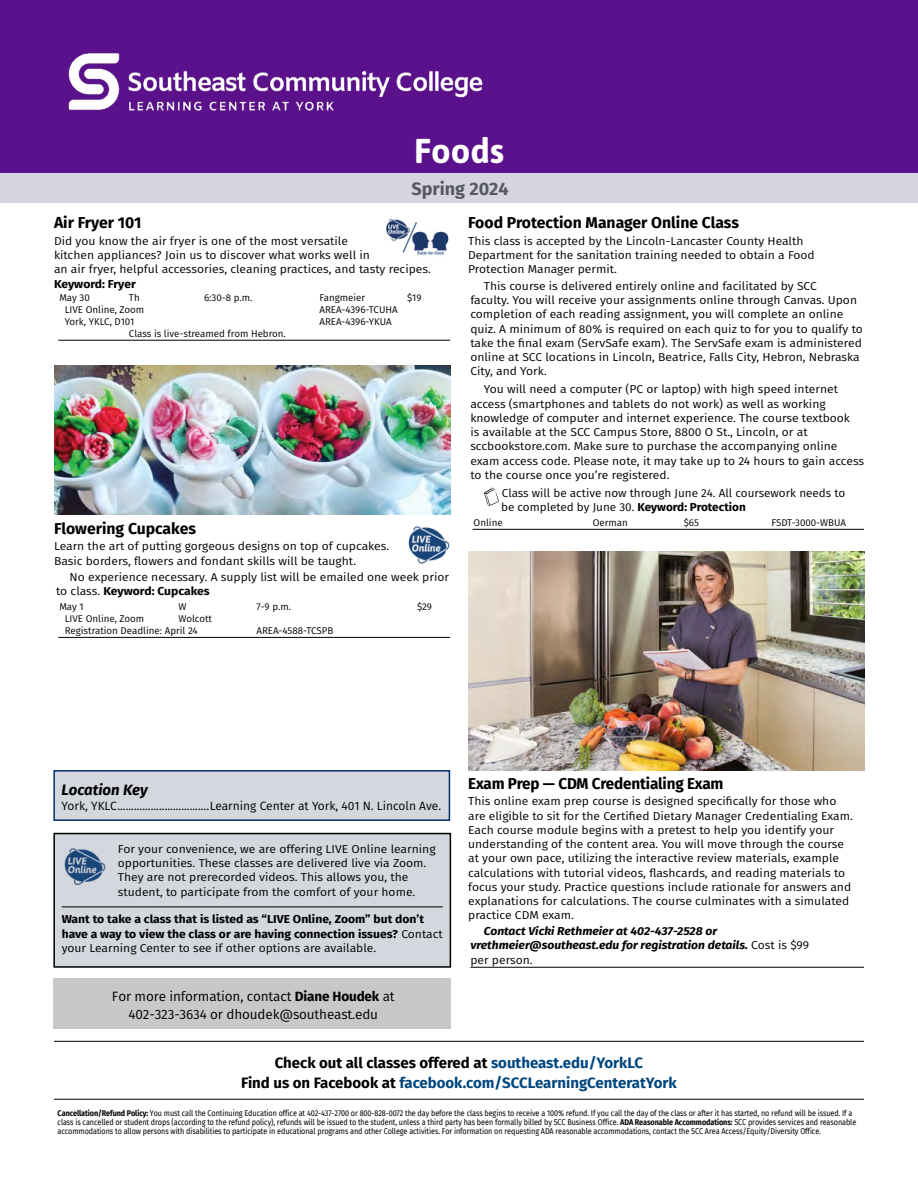
<style>
.page{position:relative;width:918px;height:1188px;background:#fff}
.page>*{position:absolute;margin:0;border:0;box-sizing:border-box;transform-origin:0 0}
.t1{font:700 34.5px "Asap";color:#fff}
.t2{font:700 18px "Fira Sans";color:#565a5f}
.t3{font:700 15.75px "Fira Sans";letter-spacing:-.01em;color:#000}
.t4{font:700 15px "Fira Sans";color:#00467e}
.t5{font:700 15px "Fira Sans";color:#000}
.IOC_Town{font:italic 700 15px "Fira Sans";color:#000}
.t6{font:13.5px/18px "Fira Sans";letter-spacing:-.01em;color:#000;text-align:center}
.IOC_Location{font:12px "Fira Sans";color:#000}
.class_description{font:11.55px/14.2px "Fira Sans";color:#000;scale:1.06 1}
.class_details{font:11.55px/14.2px "Fira Sans";color:#000;scale:1.06 1}
.class_description-2{font:700 11.55px/14.2px "Fira Sans";color:#000;scale:1.06 1}
.class_details_w__lin{font:italic 700 11.55px/14.2px "Fira Sans";color:#000;scale:1.06 1}
.class_details-2{font:11.55px/14.2px "Fira Sans";color:#000}
.logistics_multi_sec{font:9.75px "Fira Sans";color:#000}
.logistics{font:9.75px/12px "Fira Sans";color:#000}
.t7{font:8.25px/9px "Fira Sans";letter-spacing:-.01em;color:#000;scale:.88 1}
.s1{font-weight:700}
.s2{font-weight:400}
.s3{font-weight:400;font-style:normal}
.s4{color:#00467e}
.s5{color:#000}
</style>
<div class="page">
<div style="left:0;top:0;width:918px;height:173px;background:#5b118b"></div>
<div style="left:0;top:173px;width:918px;height:30px;background:#d7d4e1"></div>
<hr style="left:58px;top:340px;width:392px;height:1px;background:#000">
<hr style="left:58px;top:637px;width:392px;height:1px;background:#000">
<hr style="left:473px;top:529px;width:391px;height:1px;background:#000">
<hr style="left:470px;top:967px;width:394px;height:1px;background:#000">
<svg style="left:484px;top:487px;width:15px;height:19px"></svg>
<img style="left:386px;top:219px;width:63px;height:36px">
<img style="left:408px;top:526px;width:42px;height:38px">
<div style="left:53px;top:978px;width:398px;height:51px;background:#c7c8ca"></div>
<img style="left:68px;top:53px;width:415px;height:58px">
<div style="left:54px;top:771px;width:395px;height:49px;background:#d4d7de"></div>
<div style="left:53px;top:770px;width:397px;height:51px;border:2px solid #002f6e"></div>
<div style="left:54px;top:834px;width:396px;height:133px;background:#d4d7de"></div>
<hr style="left:62px;top:907px;width:381px;height:1px;background:#000">
<div style="left:53px;top:833px;width:398px;height:135px;border:2px solid #000"></div>
<img style="left:64px;top:848px;width:42px;height:37px">
<hr style="left:54px;top:1041px;width:810px;height:1px;background:#000">
<hr style="left:54px;top:1099px;width:810px;height:1px;background:#000">
<img style="left:54px;top:365px;width:396px;height:149px">
<img style="left:468px;top:552px;width:397px;height:218px">
<p class="t1" style="left:414px;top:126px;width:92px">Foods</p>
<p class="t2" style="left:411px;top:173px;width:99px">Spring 2024</p>
<p class="t3" style="left:54px;top:210px;width:89px">Air Fryer 101</p>
<p class="class_description" style="left:54px;top:233px;width:357px">Did you know the air fryer is one of the most versatile<br>kitchen appliances? Join us to discover what works well in<br>an air fryer, helpful accessories, cleaning practices, and tasty recipes.<br><span class="s1">Keyword: Fryer</span></p>
<p class="logistics_multi_sec" style="left:59px;top:290px;width:32px">May 30</p>
<p class="logistics_multi_sec" style="left:129px;top:290px;width:12px">Th</p>
<p class="logistics_multi_sec" style="left:204px;top:290px;width:50px">6:30-8 p.m.</p>
<p class="logistics_multi_sec" style="left:320px;top:290px;width:47px">Fangmeier</p>
<p class="logistics_multi_sec" style="left:407px;top:290px;width:16px">$19</p>
<p class="logistics_multi_sec" style="left:65px;top:302px;width:81px">LIVE Online, Zoom</p>
<p class="logistics_multi_sec" style="left:320px;top:302px;width:80px">AREA-4396-TCUHA</p>
<p class="logistics_multi_sec" style="left:65px;top:314px;width:71px">York, YKLC, D101</p>
<p class="logistics_multi_sec" style="left:320px;top:314px;width:74px">AREA-4396-YKUA</p>
<p class="logistics_multi_sec" style="left:129px;top:326px;width:158px">Class is live-streamed from Hebron.</p>
<p class="t3" style="left:54px;top:515px;width:144px">Flowering Cupcakes</p>
<p class="class_description" style="left:54px;top:539px;width:318px">Learn the art of putting gorgeous designs on top of cupcakes.<br>Basic borders, flowers and fondant skills will be taught.</p>
<p class="class_details" style="left:56px;top:570px;width:372px;text-indent:14px">No experience necessary. A supply list will be emailed one week prior to class. <span class="s1">Keyword: Cupcakes</span></p>
<p class="logistics" style="left:59px;top:600px;width:26px">May 1</p>
<p class="logistics" style="left:179px;top:600px;width:10px">W</p>
<p class="logistics" style="left:257px;top:600px;width:36px">7-9 p.m.</p>
<p class="logistics" style="left:417px;top:600px;width:16px">$29</p>
<p class="logistics" style="left:65px;top:612px;width:81px">LIVE Online, Zoom</p>
<p class="logistics" style="left:65px;top:612px;width:149px;text-indent:114px">Wolcott<br>Registration Deadline: April 24</p>
<p class="logistics" style="left:256px;top:624px;width:79px">AREA-4588-TCSPB</p>
<p class="t3" style="left:468px;top:210px;width:272px">Food Protection Manager Online Class</p>
<p class="class_description" style="left:468px;top:233px;width:329px">This class is accepted by the Lincoln-Lancaster County Health<br>Department for the sanitation training needed to obtain a Food<br>Protection Manager permit.</p>
<p class="class_details" style="left:470px;top:278px;width:372px;text-indent:14px">This course is delivered entirely online and facilitated by SCC<br>faculty. You will receive your assignments online through Canvas. Upon completion of each reading assignment, you will complete an online quiz. A minimum of 80% is required on each quiz to for you to qualify to take the final exam (ServSafe exam). The ServSafe exam is administered online at SCC locations in Lincoln, Beatrice, Falls City, Hebron, Nebraska City, and York.</p>
<p class="class_details" style="left:470px;top:382px;width:373px;text-indent:14px">You will need a computer (PC or laptop) with high speed internet access (smartphones and tablets do not work) as well as working knowledge of computer and internet experience. The course textbook<br>is available at the SCC Campus Store, 8800 O St., Lincoln, or at sccbookstore.com. Make sure to purchase the accompanying online exam access code. Please note, it may take up to 24 hours to gain access to the course once you’re registered.</p>
<p class="class_details-2" style="left:501px;top:485px;width:346px">Class will be active now through June 24. All coursework needs to be completed by June 30. <span class="s1">Keyword: Protection</span></p>
<p class="logistics" style="left:474px;top:516px;width:31px">Online</p>
<p class="logistics" style="left:593px;top:516px;width:37px">Oerman</p>
<p class="logistics" style="left:684px;top:516px;width:17px">$65</p>
<p class="logistics" style="left:771px;top:516px;width:76px">FSDT-3000-WBUA</p>
<p class="IOC_Town" style="left:62px;top:777px;width:88px">Location Key</p>
<p class="IOC_Location" style="left:62px;top:797px;width:381px">York, YKLC.................................Learning Center at York, 401 N. Lincoln Ave.</p>
<p class="class_description" style="left:118px;top:842px;width:301px">For your convenience, we are offering LIVE Online learning opportunities. These classes are delivered live via Zoom.<br>They are not prerecorded videos. This allows you, the student, to participate from the comfort of your home.</p>
<p class="class_description-2" style="left:62px;top:912px;width:361px">Want to take a class that is listed as “LIVE Online, Zoom” but don’t have a way to view the class or are having connection issues? <span class="s2">Contact your Learning Center to see if other options are available.</span></p>
<p class="t6" style="left:112px;top:987px;width:284px">For more information, contact <span class="s1">Diane Houdek</span> at<br>402-323-3634 or dhoudek@southeast.edu</p>
<p class="t3" style="left:468px;top:770px;width:257px">Exam Prep — CDM Credentialing Exam</p>
<p class="class_description" style="left:468px;top:794px;width:364px">This online exam prep course is designed specifically for those who are eligible to sit for the Certified Dietary Manager Credentialing Exam.<br>Each course module begins with a pretest to help you identify your understanding of the content area. You will move through the course at your own pace, utilizing the interactive review materials, example calculations with tutorial videos, flashcards, and reading materials to focus your study. Practice questions include rationale for answers and explanations for calculations. The course culminates with a simulated practice CDM exam.</p>
<p class="class_details_w__lin" style="left:470px;top:923px;width:321px;text-indent:14px">Contact Vicki Rethmeier at 402‑437‑2528 or vrethmeier@southeast.edu for registration details. <span class="s3">Cost is $99 per person.</span></p>
<p class="t5" style="left:275px;top:1050px;width:370px">Check out all classes offered at <span class="s4">southeast.edu/YorkLC</span></p>
<p class="t4" style="left:241px;top:1070px;width:437px"><span class="s5">Find us on Facebook at</span> facebook.com/SCCLearningCenteratYork</p>
<p class="t7" style="left:58px;top:1109px;width:909px"><span class="s1">Cancellation/Refund Policy:</span> You must call the Continuing Education office at 402-437-2700 or 800-828-0072 the day before the class begins to receive a 100% refund. If you call the day of the class or after it has started, no refund will be issued. If a class is cancelled or student drops (according to the refund policy), refunds will be issued to the student, unless a third party has been formally billed by SCC Business Office. <span class="s1">ADA Reasonable Accommodations:</span> SCC provides services and reasonable accommodations to allow persons with disabilities to participate in educational programs and other College activities. For information on requesting ADA reasonable accommodations, contact the SCC Area Access/Equity/Diversity Office.</p>
</div>
